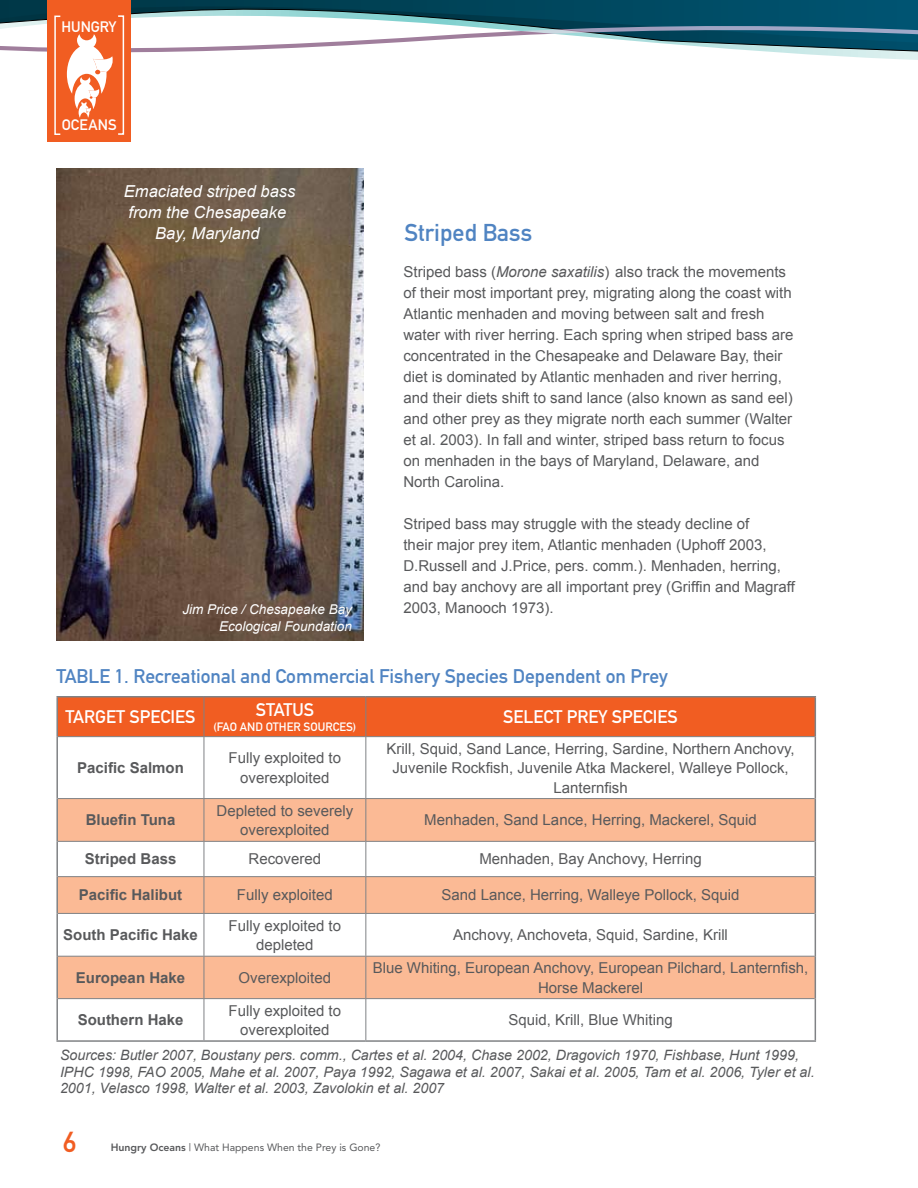
<style>
.page{position:relative;width:918px;height:1188px;background:#fff}
.page>*{position:absolute;margin:0;border:0;box-sizing:border-box;transform-origin:0 0}
.t1{font:28.5px "DIN Mittelschrift";color:#f15d22}
.t2{font:24px "DIN Mittelschrift";color:#5084c2}
.t3{font:19.5px "DIN Mittelschrift";color:#5084c2}
.t4{font:18px "DIN Mittelschrift";color:#fff}
.t5{font:italic 16.5px/21px "Arial";color:#fff;text-align:center}
.t6{font:15px/21px "Arial";color:#58595b;text-align:center}
.t7{font:700 15px "Arial";color:#58595b}
.t8{font:15px "DIN Mittelschrift";color:#fff}
.t9{font:italic 14.25px/16.5px "Arial";color:#58595b}
.t10{font:italic 13.5px/16.5px "Arial";color:#fff;text-align:right}
.t11{font:12px "DIN Mittelschrift";color:#fff}
.t12{font:10.5px "Avenir";color:#58595b}
.s1{font-style:italic}
.s2{font-weight:800}
</style>
<div class="page">
<svg style="left:0;top:0;width:918px;height:5px"></svg>
<svg style="left:0;top:5px;width:918px;height:20px"></svg>
<div style="left:48px;top:0;width:83px;height:142px;background:#f15d22"></div>
<div style="left:117px;top:15px;width:7px;height:120px;border:2px solid #fff"></div>
<div style="left:54px;top:16px;width:7px;height:119px;border:2px solid #fff"></div>
<svg style="left:0;top:25px;width:918px;height:93px"></svg>
<div style="left:58px;top:698px;width:757px;height:38px;background:#f15d22"></div>
<svg style="left:58px;top:799px;width:757px;height:199px;fill:#fbba95"></svg>
<hr style="left:204px;top:698px;width:1px;height:38px;background:#808285">
<hr style="left:366px;top:698px;width:1px;height:38px;background:#808285">
<hr style="left:58px;top:736px;width:146px;height:1px;background:#808285">
<hr style="left:204px;top:736px;width:162px;height:1px;background:#808285">
<hr style="left:204px;top:737px;width:1px;height:61px;background:#808285">
<hr style="left:366px;top:736px;width:449px;height:1px;background:#808285">
<hr style="left:366px;top:737px;width:1px;height:61px;background:#808285">
<hr style="left:204px;top:842px;width:1px;height:34px;background:#808285">
<hr style="left:366px;top:842px;width:1px;height:34px;background:#808285">
<hr style="left:204px;top:914px;width:1px;height:42px;background:#808285">
<hr style="left:366px;top:914px;width:1px;height:42px;background:#808285">
<hr style="left:204px;top:999px;width:1px;height:41px;background:#808285">
<hr style="left:366px;top:999px;width:1px;height:41px;background:#808285">
<hr style="left:58px;top:798px;width:146px;height:1px;background:#808285">
<hr style="left:58px;top:841px;width:146px;height:1px;background:#808285">
<hr style="left:204px;top:798px;width:162px;height:1px;background:#808285">
<hr style="left:204px;top:799px;width:1px;height:42px;background:#808285">
<hr style="left:204px;top:841px;width:162px;height:1px;background:#808285">
<hr style="left:366px;top:798px;width:449px;height:1px;background:#808285">
<hr style="left:366px;top:799px;width:1px;height:42px;background:#808285">
<hr style="left:366px;top:841px;width:449px;height:1px;background:#808285">
<hr style="left:58px;top:876px;width:146px;height:1px;background:#808285">
<hr style="left:58px;top:913px;width:146px;height:1px;background:#808285">
<hr style="left:204px;top:876px;width:162px;height:1px;background:#808285">
<hr style="left:204px;top:877px;width:1px;height:36px;background:#808285">
<hr style="left:204px;top:913px;width:162px;height:1px;background:#808285">
<hr style="left:366px;top:876px;width:449px;height:1px;background:#808285">
<hr style="left:366px;top:877px;width:1px;height:36px;background:#808285">
<hr style="left:366px;top:913px;width:449px;height:1px;background:#808285">
<hr style="left:58px;top:956px;width:146px;height:1px;background:#808285">
<hr style="left:58px;top:998px;width:146px;height:1px;background:#808285">
<hr style="left:204px;top:956px;width:162px;height:1px;background:#808285">
<hr style="left:204px;top:957px;width:1px;height:41px;background:#808285">
<hr style="left:204px;top:998px;width:162px;height:1px;background:#808285">
<hr style="left:366px;top:956px;width:449px;height:1px;background:#808285">
<hr style="left:366px;top:957px;width:1px;height:41px;background:#808285">
<hr style="left:366px;top:998px;width:449px;height:1px;background:#808285">
<hr style="left:56px;top:696px;width:148px;height:2px;background:#808285">
<hr style="left:56px;top:698px;width:2px;height:39px;background:#808285">
<hr style="left:204px;top:696px;width:162px;height:2px;background:#808285">
<hr style="left:366px;top:696px;width:450px;height:2px;background:#808285">
<hr style="left:815px;top:698px;width:1px;height:39px;background:#808285">
<hr style="left:56px;top:737px;width:2px;height:62px;background:#808285">
<hr style="left:815px;top:737px;width:1px;height:62px;background:#808285">
<hr style="left:56px;top:799px;width:2px;height:42px;background:#808285">
<hr style="left:815px;top:799px;width:1px;height:42px;background:#808285">
<hr style="left:56px;top:841px;width:2px;height:36px;background:#808285">
<hr style="left:815px;top:841px;width:1px;height:36px;background:#808285">
<hr style="left:56px;top:877px;width:2px;height:36px;background:#808285">
<hr style="left:815px;top:877px;width:1px;height:36px;background:#808285">
<hr style="left:56px;top:913px;width:2px;height:43px;background:#808285">
<hr style="left:815px;top:913px;width:1px;height:43px;background:#808285">
<hr style="left:56px;top:956px;width:2px;height:43px;background:#808285">
<hr style="left:815px;top:956px;width:1px;height:43px;background:#808285">
<hr style="left:56px;top:999px;width:2px;height:41px;background:#808285">
<hr style="left:815px;top:999px;width:1px;height:41px;background:#808285">
<hr style="left:56px;top:1040px;width:148px;height:2px;background:#808285">
<hr style="left:204px;top:1040px;width:162px;height:2px;background:#808285">
<hr style="left:366px;top:1040px;width:450px;height:2px;background:#808285">
<img style="left:56px;top:168px;width:307px;height:473px">
<p class="t8" style="left:62px;top:18px;width:56px">HUNGRY</p>
<p class="t8" style="left:62px;top:116px;width:56px">OCEANS</p>
<p class="t5" style="left:124px;top:180px;width:173px">Emaciated striped bass from the Chesapeake<br>Bay, Maryland</p>
<p class="t10" style="left:182px;top:601px;width:171px">Jim Price / Chesapeake Bay<br>Ecological Foundation</p>
<h2 class="t2" style="left:404px;top:218px;width:129px">Striped Bass</h2>
<p class="t6" style="left:403px;top:261px;width:392px;text-align:left">Striped bass (<span class="s1">Morone saxatilis</span>) also track the movements of their most important prey, migrating along the coast with Atlantic menhaden and moving between salt and fresh water with river herring. Each spring when striped bass are concentrated in the Chesapeake and Delaware Bay, their diet is dominated by Atlantic menhaden and river herring, and their diets shift to sand lance (also known as sand eel) and other prey as they migrate north each summer (Walter et al. 2003). In fall and winter, striped bass return to focus on menhaden in the bays of Maryland, Delaware, and North Carolina.</p>
<p class="t6" style="left:403px;top:513px;width:393px;text-align:left">Striped bass may struggle with the steady decline of<br>their major prey item, Atlantic menhaden (Uphoff 2003, D.Russell and J.Price, pers. comm.). Menhaden, herring, and bay anchovy are all important prey (Griffin and Magraff 2003, Manooch 1973).</p>
<h3 class="t3" style="left:56px;top:665px;width:613px">TABLE 1. Recreational and Commercial Fishery Species Dependent on Prey</h3>
<p class="t4" style="left:66px;top:707px;width:20px">Target</p>
<p class="t4" style="left:130px;top:707px;width:21px">Species</p>
<p class="t4" style="left:256px;top:699px;width:21px">Status</p>
<p class="t11" style="left:214px;top:719px;width:35px">(FAO and</p>
<p class="t11" style="left:266px;top:719px;width:8px">other</p>
<p class="t11" style="left:304px;top:719px;width:8px">sources</p>
<p class="t11" style="left:353px;top:719px;width:5px">)</p>
<p class="t4" style="left:503px;top:707px;width:176px">SELECT PREY SPECIES</p>
<p class="t7" style="left:77px;top:759px;width:108px">Pacific Salmon</p>
<p class="t6" style="left:229px;top:748px;width:114px;line-height:19.5px">Fully exploited to overexploited</p>
<p class="t6" style="left:386px;top:739px;width:410px;line-height:19.5px">Krill, Squid, Sand Lance, Herring, Sardine, Northern Anchovy,<br>Juvenile Rockfish, Juvenile Atka Mackerel, Walleye Pollock,<br>Lanternfish</p>
<p class="t7" style="left:86px;top:812px;width:91px">Bluefin Tuna</p>
<p class="t6" style="left:217px;top:801px;width:138px;line-height:19.5px">Depleted to severely overexploited</p>
<p class="t6" style="left:424px;top:810px;width:334px">Menhaden, Sand Lance, Herring, Mackerel, Squid</p>
<p class="t7" style="left:85px;top:851px;width:93px">Striped Bass</p>
<p class="t6" style="left:249px;top:849px;width:74px">Recovered</p>
<p class="t6" style="left:479px;top:849px;width:224px">Menhaden, Bay Anchovy, Herring</p>
<p class="t7" style="left:79px;top:887px;width:105px">Pacific Halibut</p>
<p class="t6" style="left:237px;top:885px;width:97px">Fully exploited</p>
<p class="t6" style="left:442px;top:885px;width:299px">Sand Lance, Herring, Walleye Pollock, Squid</p>
<p class="t7" style="left:63px;top:927px;width:136px">South Pacific Hake</p>
<p class="t6" style="left:229px;top:915px;width:114px;line-height:19.5px">Fully exploited to depleted</p>
<p class="t6" style="left:453px;top:924px;width:276px">Anchovy, Anchoveta, Squid, Sardine, Krill</p>
<p class="t7" style="left:76px;top:969px;width:111px">European Hake</p>
<p class="t6" style="left:239px;top:967px;width:94px">Overexploited</p>
<p class="t6" style="left:373px;top:958px;width:437px;line-height:19.5px">Blue Whiting, European Anchovy, European Pilchard, Lanternfish,<br>Horse Mackerel</p>
<p class="t7" style="left:78px;top:1012px;width:107px">Southern Hake</p>
<p class="t6" style="left:229px;top:1001px;width:114px;line-height:19.5px">Fully exploited to overexploited</p>
<p class="t6" style="left:508px;top:1010px;width:166px">Squid, Krill, Blue Whiting</p>
<p class="t9" style="left:60px;top:1047px;width:756px">Sources: Butler 2007, Boustany pers. comm., Cartes et al. 2004, Chase 2002, Dragovich 1970, Fishbase, Hunt 1999,<br>IPHC 1998, FAO 2005, Mahe et al. 2007, Paya 1992, Sagawa et al. 2007, Sakai et al. 2005, Tam et al. 2006, Tyler et al.<br>2001, Velasco 1998, Walter et al. 2003, Zavolokin et al. 2007</p>
<h1 class="t1" style="left:63px;top:1125px;width:15px">6</h1>
<p class="t12" style="left:111px;top:1142px;width:271px"><span class="s2">Hungry Oceans</span> | What Happens When the Prey is Gone?</p>
</div>
